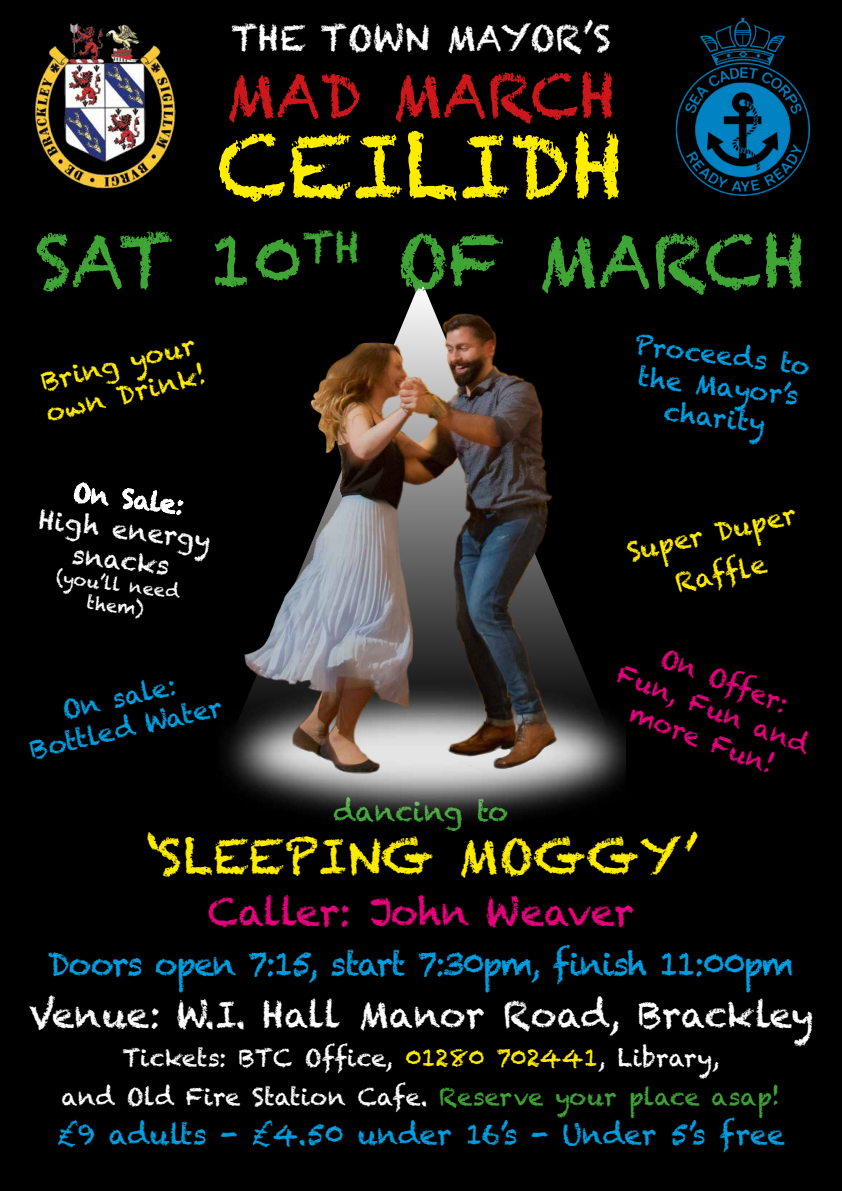
<style>
.page{position:relative;width:842px;height:1191px;background:#000}
.page>*{position:absolute;margin:0;border:0;box-sizing:border-box;transform-origin:0 0}
.t1{font:87px "Chalkduster";color:#ffed00}
.t2{font:72px "Chalkduster";color:#3fa535}
.t3{font:60px "Chalkduster";color:#cd171a}
.t4{font:48px "Chalkduster";color:#ffed00}
.t5{font:38px "Chalkduster";letter-spacing:-.01em;color:#e6007d}
.t6{font:36px "Chalkduster";color:#fff}
.t7{font:35px "Chalkduster";color:#fff}
.t8{font:32px "Chalkduster";letter-spacing:-.06em;color:#009fe3}
.t9{font:28px "Chalkduster";color:#009fe3}
.t10{font:28px "Chalkduster";color:#3fa535}
.t11{font:26px/31.2px "Chalkduster";color:#009fe3;text-align:center}
.t12{font:26px/31.2px "Chalkduster";color:#ffed00}
.t13{font:26px/31.2px "Chalkduster";color:#e6007d;text-align:center}
.t14{font:26px/31.2px "Chalkduster";color:#fff;text-align:center}
.t15{font:25px "Chalkduster";color:#fff}
.t16{font:24px/39px "Chalkduster";color:#fff;text-align:center}
.t17{font:18px/21.6px "Chalkduster";color:#fff;text-align:center}
.s1{color:#ffed00}
.s2{color:#3fa535}
</style>
<div class="page">
<img style="left:35px;top:23px;width:141px;height:166px">
<img style="left:675px;top:17px;width:136px;height:179px">
<svg style="left:74px;top:482px;width:35px;height:24px"></svg>
<svg style="left:122px;top:488px;width:62px;height:27px"></svg>
<img style="left:227px;top:721px;width:398px;height:98px">
<img style="left:230px;top:306px;width:381px;height:472px">
<h3 class="t7" style="left:231px;top:18px;width:381px">THE TOWN MAYOR’S</h3>
<h3 class="t3" style="left:226px;top:61px;width:392px">MAD MARCH</h3>
<h1 class="t1" style="left:217px;top:115px;width:410px">CEILIDH</h1>
<h2 class="t2" style="left:35px;top:219px;width:773px">SAT 10<sup>TH</sup> OF MARCH</h2>
<p class="t12" style="left:35px;top:368px;width:166px;rotate:-14deg">Bring your own Drink!</p>
<p class="t15" style="left:75px;top:477px;width:113px;rotate:7deg">On Sale:</p>
<p class="t14" style="left:41px;top:503px;width:174px;rotate:7deg">High energy snacks</p>
<p class="t17" style="left:58px;top:566px;width:126px;rotate:7deg">(you’ll need them)</p>
<p class="t11" style="left:20px;top:704px;width:198px;rotate:-13deg">On sale:<br>Bottled Water</p>
<p class="t11" style="left:637px;top:329px;width:177px;rotate:7deg">Proceeds to the Mayor’s charity</p>
<p class="t12" style="left:623px;top:532px;width:174px;line-height:41px;text-align:center;rotate:-13deg">Super Duper<br>Raffle</p>
<p class="t13" style="left:635px;top:629px;width:205px;rotate:21deg">On Offer:<br>Fun, Fun and more Fun!</p>
<p class="t10" style="left:334px;top:794px;width:176px">dancing to</p>
<h3 class="t4" style="left:145px;top:828px;width:555px">‘SLEEPING MOGGY’</h3>
<h3 class="t5" style="left:208px;top:889px;width:428px">Caller: John Weaver</h3>
<h3 class="t8" style="left:48px;top:945px;width:747px">Doors open 7:15, start 7:30pm, finish 11:00pm</h3>
<h3 class="t6" style="left:29px;top:993px;width:786px">Venue: W.I. Hall Manor Road, Brackley</h3>
<p class="t16" style="left:62px;top:1038px;width:720px">Tickets: BTC Office, <span class="s1">01280 702441</span>, Library,<br>and Old Fire Station Cafe. <span class="s2">Reserve your place asap!</span></p>
<p class="t9" style="left:57px;top:1117px;width:729px">£9 adults - £4.50 under 16’s - Under 5’s free</p>
</div>
